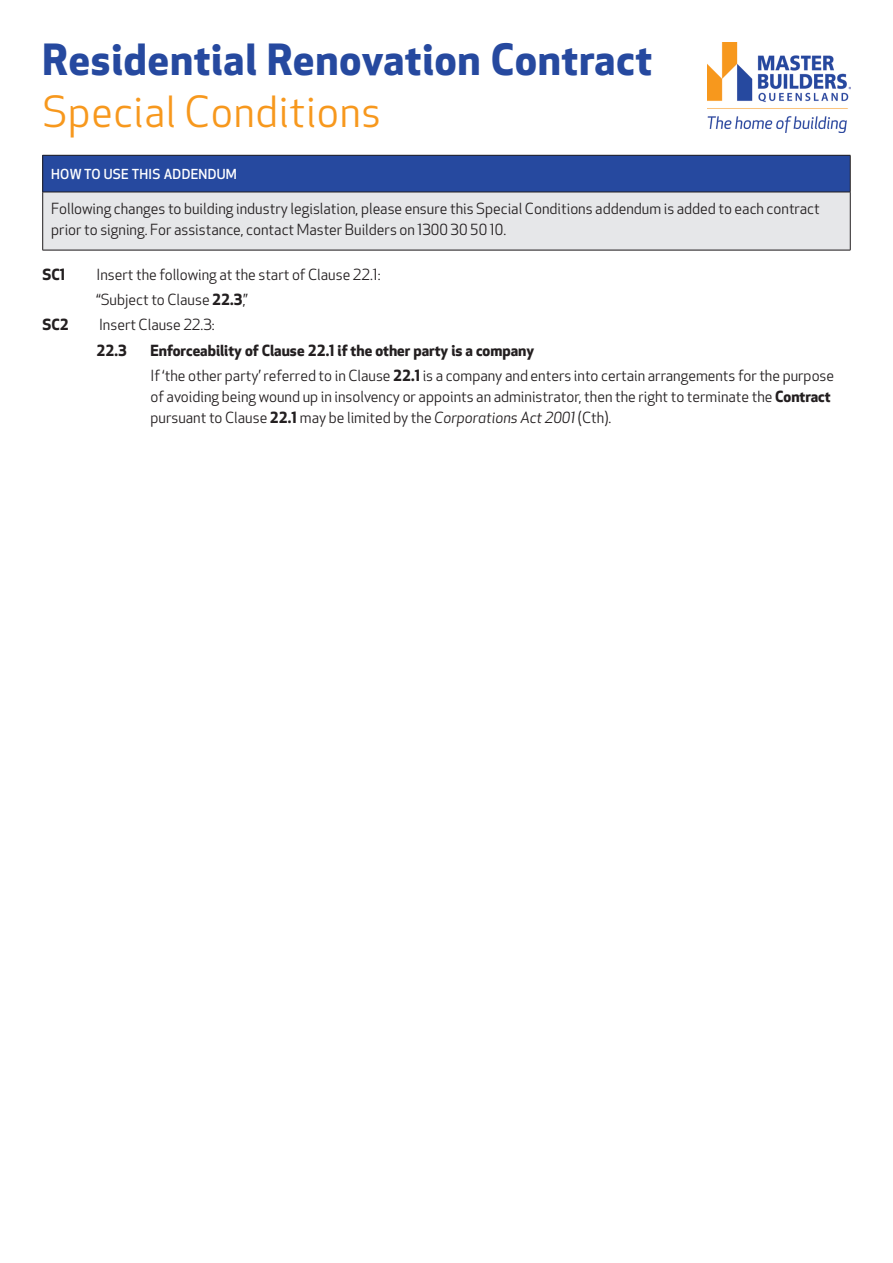
<style>
.page{position:relative;width:893px;height:1263px;background:#fff}
.page>*{position:absolute;margin:0;border:0;box-sizing:border-box;transform-origin:0 0}
.t1{font:700 42px "Apex New";letter-spacing:.02em;color:#26499f}
.t2{font:42px "Apex New";letter-spacing:.015em;color:#f7981d}
.t3{font:15px/25.2px "Apex New";color:#231f20}
.t4{font:700 15px "Apex New";color:#231f20}
.t5{font:500 13.5px "Apex New";letter-spacing:.02em;color:#fff}
.s1{font-weight:700}
.s2{font-style:italic}
</style>
<div class="page">
<img style="left:707px;top:43px;width:143px;height:90px">
<div style="left:43px;top:155px;width:807px;height:37px;background:#26499f"></div>
<div style="left:43px;top:192px;width:807px;height:58px;background:#e6e7e9"></div>
<hr style="left:43px;top:192px;width:807px;height:1px;background:#231f20">
<hr style="left:43px;top:250px;width:807px;height:1px;background:#231f20">
<hr style="left:43px;top:155px;width:807px;height:1px;background:#231f20">
<hr style="left:42px;top:155px;width:1px;height:37px;background:#231f20">
<hr style="left:850px;top:155px;width:1px;height:37px;background:#231f20">
<hr style="left:42px;top:192px;width:1px;height:58px;background:#231f20">
<hr style="left:850px;top:192px;width:1px;height:58px;background:#231f20">
<h1 class="t1" style="left:43px;top:29px;width:611px">Residential Renovation Contract</h1>
<h1 class="t2" style="left:43px;top:85px;width:340px">Special Conditions</h1>
<p class="t5" style="left:51px;top:165px;width:187px">HOW TO USE THIS ADDENDUM</p>
<p class="t3" style="left:51px;top:198px;width:770px;line-height:21px">Following changes to building industry legislation, please ensure this Special Conditions addendum is added to each contract prior to signing. For assistance, contact Master Builders on 1300 30 50 10.</p>
<p class="t4" style="left:43px;top:263px;width:24px">SC1</p>
<p class="t3" style="left:97px;top:262px;width:286px">Insert the following at the start of Clause 22.1: “Subject to Clause <span class="s1">22.3</span>,”</p>
<p class="t4" style="left:43px;top:314px;width:28px">SC2</p>
<p class="t3" style="left:99px;top:312px;width:117px">Insert Clause 22.3:</p>
<p class="t4" style="left:97px;top:339px;width:32px">22.3</p>
<p class="t3" style="left:151px;top:338px;width:685px"><span class="s1">Enforceability of Clause 22.1 if the other party is a company<br></span>If ‘the other party’ referred to in Clause <span class="s1">22.1</span> is a company and enters into certain arrangements for the purpose</p>
<p class="t3" style="left:151px;top:386px;width:682px;line-height:21px">of avoiding being wound up in insolvency or appoints an administrator, then the right to terminate the <span class="s1">Contract </span>pursuant to Clause <span class="s1">22.1</span> may be limited by the <span class="s2">Corporations Act 2001</span> (Cth).</p>
</div>
